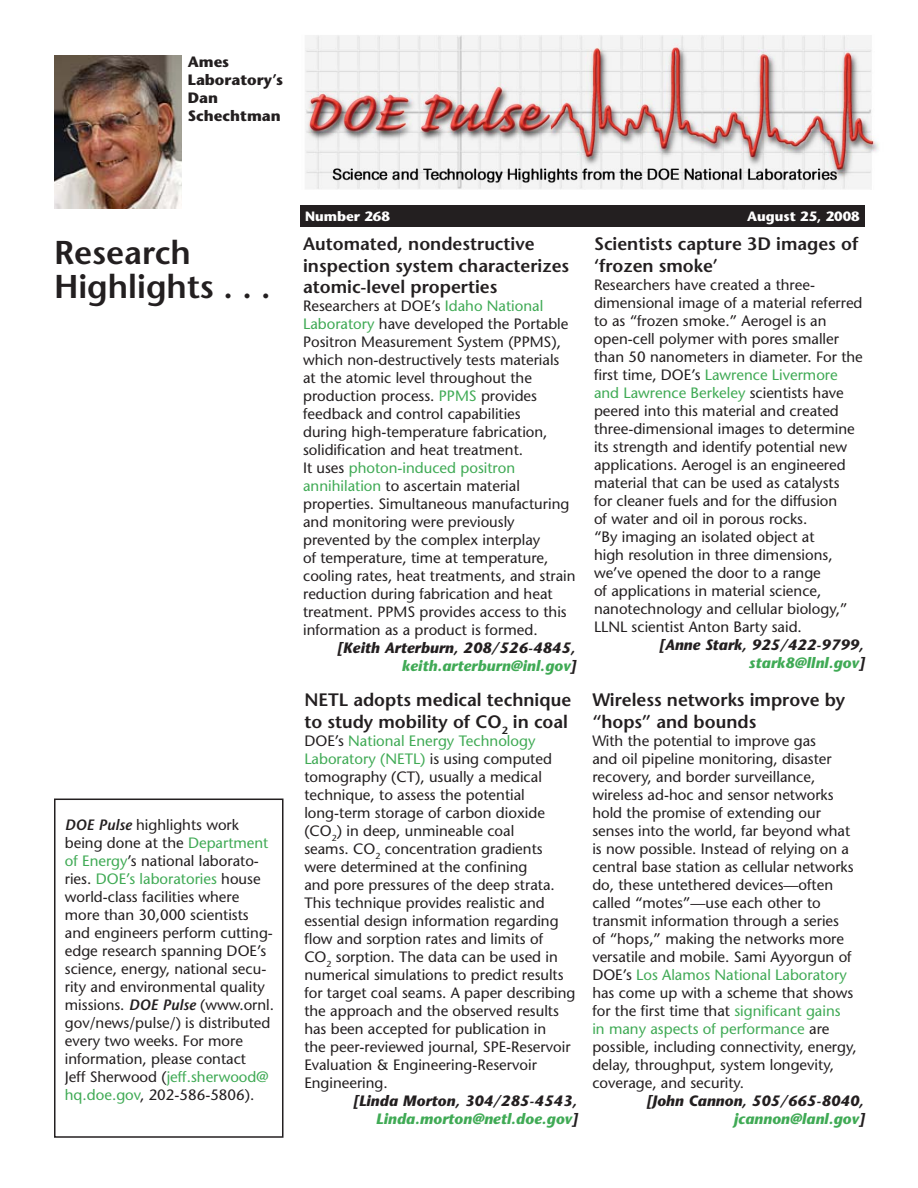
<style>
.page{position:relative;width:918px;height:1188px;background:#fff}
.page>*{position:absolute;margin:0;border:0;box-sizing:border-box;transform-origin:0 0}
.t1{font:600 33px/34.5px "Stone Sans";color:#231f20}
.t2{font:600 18px/21.6px "Stone Sans";color:#231f20}
.t3{font:15px/18px "Stone Sans";color:#231f20}
.t4{font:italic 700 15px/18px "Stone Sans";color:#231f20;text-align:right}
.t5{font:700 15px/18px "Stone Sans";color:#231f20}
.t6{font:700 13.5px "Stone Sans";color:#fff}
.s1{font-weight:600;font-style:italic}
.s2{color:#40aa55}
</style>
<div class="page">
<div style="left:300px;top:205px;width:565px;height:22px;background:#231f20"></div>
<div style="left:54px;top:799px;width:230px;height:339px;border:2px solid #231f20"></div>
<img style="left:305px;top:35px;width:574px;height:155px">
<img style="left:54px;top:55px;width:128px;height:153px">
<p class="t5" style="left:188px;top:55px;width:97px">Ames<br>Laboratory’s<br>Dan<br>Schechtman</p>
<h1 class="t1" style="left:54px;top:239px;width:218px">Research<br>Highlights . . .</h1>
<p class="t3" style="left:65px;top:818px;width:211px"><span class="s1">DOE Pulse</span> highlights work being done at the <span class="s2">Department of Energy</span>’s national laborato&shy;ries. <span class="s2">DOE’s laboratories</span> house world-class facilities where more than 30,000 scientists and engineers perform cutting&shy;edge research spanning DOE’s science, energy, national secu&shy;rity and environmental quality missions. <span class="s1">DOE Pulse</span> (www.ornl. gov/news/pulse/) is distributed every two weeks. For more information, please contact<br>Jeff Sherwood (<span class="s2">jeff.sherwood@ hq.doe.gov</span>, 202-586-5806).</p>
<p class="t6" style="left:305px;top:211px;width:86px">Number 268</p>
<p class="t6" style="left:747px;top:211px;width:114px">August 25, 2008</p>
<p class="t2" style="left:303px;top:235px;width:268px">Automated, nondestructive inspection system characterizes atomic-level properties</p>
<p class="t3" style="left:303px;top:299px;width:274px">Researchers at DOE’s <span class="s2">Idaho National Laboratory</span> have developed the Portable Positron Measurement System (PPMS), which non-destructively tests materials at the atomic level throughout the production process. <span class="s2">PPMS</span> provides feedback and control capabilities<br>during high-temperature fabrication, solidification and heat treatment.<br>It uses <span class="s2">photon-induced positron annihilation</span> to ascertain material properties. Simultaneous manufacturing and monitoring were previously prevented by the complex interplay<br>of temperature, time at temperature, cooling rates, heat treatments, and strain reduction during fabrication and heat treatment. PPMS provides access to this information as a product is formed.</p>
<p class="t4" style="left:338px;top:641px;width:239px">[Keith Arterburn, 208/526-4845, <span class="s2">keith.arterburn@inl.gov</span>]</p>
<p class="t2" style="left:304px;top:691px;width:268px">NETL adopts medical technique to study mobility of CO<sub>2</sub> in coal</p>
<p class="t3" style="left:304px;top:733px;width:273px">DOE’s <span class="s2">National Energy Technology Laboratory (NETL)</span> is using computed tomography (CT), usually a medical technique, to assess the potential long-term storage of carbon dioxide (CO<sub>2</sub>) in deep, unmineable coal<br>seams. CO<sub>2</sub> concentration gradients were determined at the confining<br>and pore pressures of the deep strata.<br>This technique provides realistic and essential design information regarding flow and sorption rates and limits of<br>CO<sub>2</sub> sorption. The data can be used in numerical simulations to predict results for target coal seams. A paper describing the approach and the observed results has been accepted for publication in<br>the peer-reviewed journal, SPE-Reservoir Evaluation &amp; Engineering-Reservoir Engineering.</p>
<p class="t4" style="left:354px;top:1093px;width:225px">[Linda Morton, 304/285-4543,<br><span class="s2">Linda.morton@netl.doe.gov</span>]</p>
<p class="t2" style="left:594px;top:235px;width:266px">Scientists capture 3D images of ‘frozen smoke’</p>
<p class="t3" style="left:594px;top:277px;width:270px">Researchers have created a three&shy;dimensional image of a material referred to as “frozen smoke.” Aerogel is an open-cell polymer with pores smaller than 50 nanometers in diameter. For the first time, DOE’s <span class="s2">Lawrence Livermore and Lawrence Berkeley</span> scientists have peered into this material and created three-dimensional images to determine its strength and identify potential new applications. Aerogel is an engineered material that can be used as catalysts<br>for cleaner fuels and for the diffusion<br>of water and oil in porous rocks.<br>“By imaging an isolated object at<br>high resolution in three dimensions, we’ve opened the door to a range<br>of applications in material science, nanotechnology and cellular biology,” LLNL scientist Anton Barty said.</p>
<p class="t4" style="left:660px;top:637px;width:206px">[Anne Stark, 925/422-9799, <span class="s2">stark8@llnl.gov</span>]</p>
<p class="t2" style="left:592px;top:691px;width:254px">Wireless networks improve by “hops” and bounds</p>
<p class="t3" style="left:592px;top:733px;width:266px">With the potential to improve gas<br>and oil pipeline monitoring, disaster recovery, and border surveillance, wireless ad-hoc and sensor networks hold the promise of extending our senses into the world, far beyond what is now possible. Instead of relying on a central base station as cellular networks do, these untethered devices—often called “motes”—use each other to transmit information through a series<br>of “hops,” making the networks more versatile and mobile. Sami Ayyorgun of DOE’s <span class="s2">Los Alamos National Laboratory </span>has come up with a scheme that shows for the first time that <span class="s2">significant gains<br>in many aspects of performance</span> are possible, including connectivity, energy, delay, throughput, system longevity, coverage, and security.</p>
<p class="t4" style="left:647px;top:1093px;width:218px">[John Cannon, 505/665-8040, <span class="s2">jcannon@lanl.gov</span>]</p>
</div>
